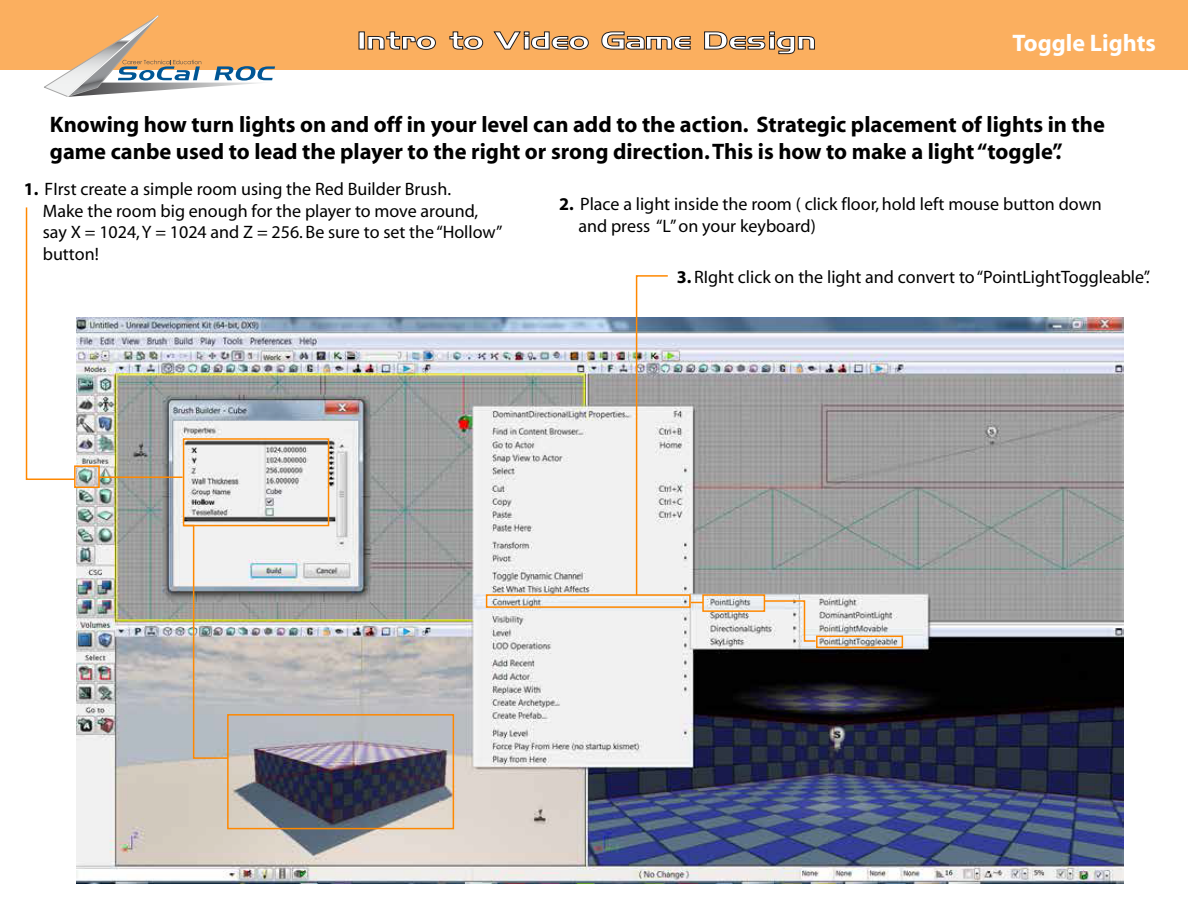
<style>
.page{position:relative;width:1188px;height:918px;background:#fff}
.page>*{position:absolute;margin:0;border:0;box-sizing:border-box;transform-origin:0 0}
.t1{font:700 24px "Myriad";color:#fff}
.t2{font:700 22.5px/27px "Myriad";color:#000}
.t3{font:18px/21.6px "Myriad";color:#000}
.s1{font-weight:700}
</style>
<div class="page">
<div style="left:0;top:0;width:1188px;height:70px;background:#fbaf5f"></div>
<svg style="left:44px;top:15px;width:231px;height:82px"></svg>
<svg style="left:359px;top:31px;width:6px;height:19px"></svg>
<svg style="left:367px;top:31px;width:69px;height:19px"></svg>
<svg style="left:449px;top:31px;width:34px;height:19px"></svg>
<svg style="left:493px;top:31px;width:96px;height:19px"></svg>
<svg style="left:601px;top:31px;width:90px;height:19px"></svg>
<svg style="left:704px;top:31px;width:111px;height:23px"></svg>
<img style="left:77px;top:318px;width:1047px;height:566px">
<div style="left:74px;top:465px;width:26px;height:23px;border:2px solid #f80"></div>
<div style="left:183px;top:438px;width:146px;height:88px;border:2px solid #f80"></div>
<div style="left:227px;top:714px;width:227px;height:115px;border:2px solid #f80"></div>
<svg style="left:25px;top:207px;width:51px;height:274px"></svg>
<hr style="left:99px;top:476px;width:84px;height:2px;background:#f80">
<svg style="left:182px;top:524px;width:47px;height:236px"></svg>
<div style="left:486px;top:594px;width:205px;height:14px;border:2px solid #f80"></div>
<div style="left:702px;top:594px;width:63px;height:18px;border:2px solid #f80"></div>
<div style="left:816px;top:636px;width:87px;height:12px;border:2px solid #f80"></div>
<svg style="left:691px;top:602px;width:12px;height:1px"></svg>
<svg style="left:763px;top:600px;width:54px;height:43px"></svg>
<svg style="left:635px;top:275px;width:34px;height:322px"></svg>
<h1 class="t1" style="left:1013px;top:31px;width:145px">Toggle Lights</h1>
<p class="t2" style="left:50px;top:112px;width:1057px">Knowing how turn lights on and off in your level can add to the action. Strategic placement of lights in the game canbe used to lead the player to the right or srong direction.This is how to make a light “toggle”.</p>
<p class="t3" style="left:43px;top:179px;width:461px;text-indent:-19px"><span class="s1">1.</span> FIrst create a simple room using the Red Builder Brush.<br>Make the room big enough for the player to move around, say X = 1024,Y = 1024 and Z = 256. Be sure to set the“Hollow” button!</p>
<p class="t3" style="left:578px;top:194px;width:525px;text-indent:-19px"><span class="s1">2.</span> Place a light inside the room ( click floor, hold left mouse button down and press “L” on your keyboard)</p>
<p class="t3" style="left:677px;top:267px;width:475px"><span class="s1">3.</span> RIght click on the light and convert to“PointLightToggleable”.</p>
</div>
